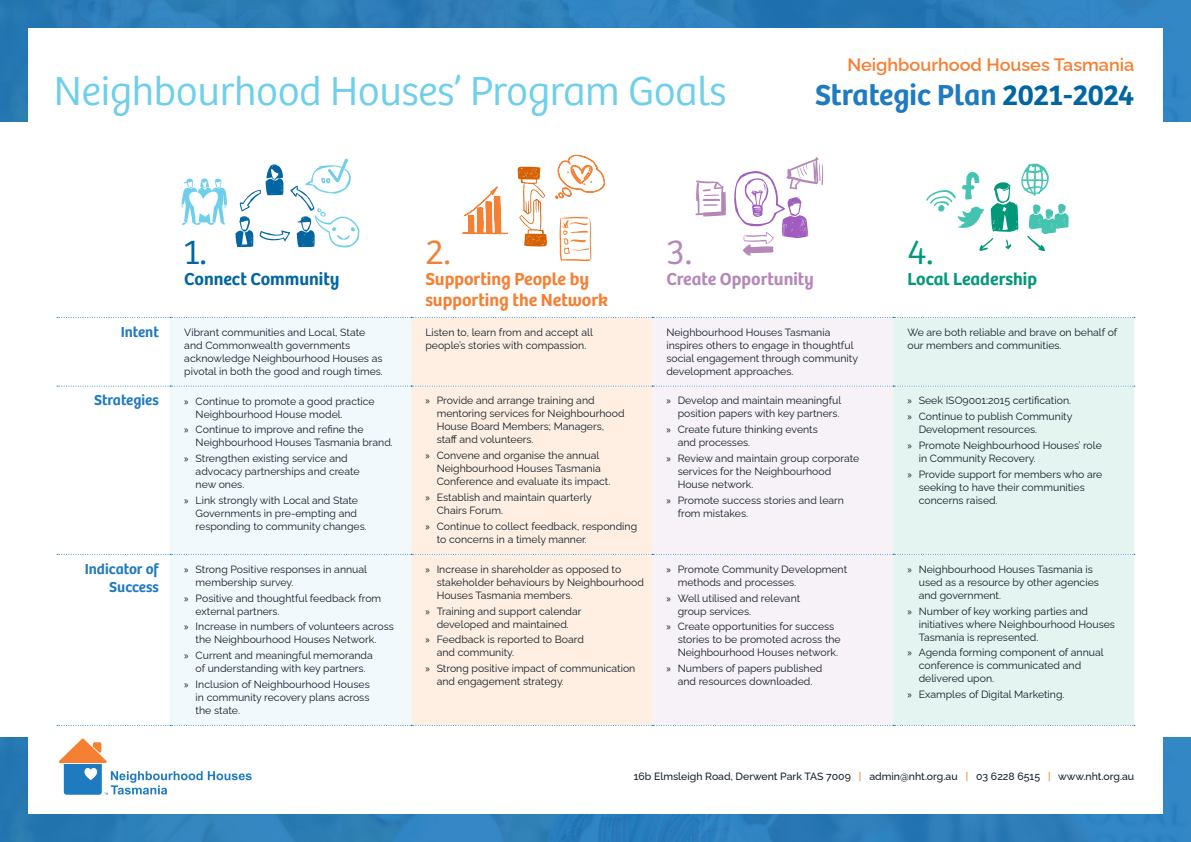
<style>
.page{position:relative;width:1191px;height:842px;background:#fff}
.page>*{position:absolute;margin:0;border:0;box-sizing:border-box;transform-origin:0 0}
.t1{font:300 42px "Bree";letter-spacing:-.01em;color:#6fcfeb}
.t2{font:300 36px "Bree";color:#0065a1}
.t3{font:300 36px "Bree";color:#f57f32}
.t4{font:300 36px "Bree";color:#b487b8}
.t5{font:300 36px "Bree";color:#009878}
.t6{font:600 30px "Bree";letter-spacing:-.005em;color:#1f7bc0}
.t7{font:600 18px/21px "Bree";color:#f57f32}
.t8{font:600 18px "Raleway";color:#f57f32}
.t9{font:600 18px "Bree";color:#b487b8}
.t10{font:600 18px "Bree";color:#0065a1}
.t11{font:600 18px "Bree";color:#009878}
.t12{font:600 15px/18px "Bree";color:#1f7bc0;text-align:right}
.t13{font:10.5px/13px "Raleway";color:#131e29}
.t14{font:500 10.5px "Raleway";color:#131e29}
.s1{color:#0065a1}
.s2{font-family:"Myriad Pro"}
.s3{color:#f57f32}
</style>
<div class="page">
<svg style="left:0;top:0;width:1191px;height:122px;background:#2b7db9"></svg>
<div style="left:0;top:737px;width:1191px;height:105px;background:#2d7fba"></div>
<div style="left:28px;top:28px;width:1134px;height:114px;background:#fff"></div>
<div style="left:28px;top:720px;width:1134px;height:94px;background:#fff"></div>
<svg style="left:59px;top:738px;width:193px;height:57px"></svg>
<div style="left:170px;top:318px;width:241px;height:407px;background:#f1f9fc"></div>
<div style="left:411px;top:318px;width:241px;height:407px;background:#ffefe2"></div>
<div style="left:652px;top:318px;width:241px;height:407px;background:#f7f2f7"></div>
<div style="left:893px;top:318px;width:241px;height:407px;background:#e4f4f0"></div>
<svg style="left:57px;top:317px;width:1077px;height:1px"></svg>
<svg style="left:57px;top:386px;width:1077px;height:1px"></svg>
<svg style="left:57px;top:554px;width:1077px;height:1px"></svg>
<svg style="left:57px;top:725px;width:1077px;height:1px"></svg>
<svg style="left:461px;top:186px;width:47px;height:49px"></svg>
<svg style="left:235px;top:159px;width:124px;height:89px"></svg>
<svg style="left:517px;top:167px;width:30px;height:79px"></svg>
<svg style="left:181px;top:178px;width:46px;height:47px"></svg>
<svg style="left:555px;top:154px;width:50px;height:45px"></svg>
<svg style="left:559px;top:217px;width:32px;height:44px"></svg>
<svg style="left:734px;top:157px;width:89px;height:99px"></svg>
<svg style="left:695px;top:180px;width:31px;height:37px"></svg>
<svg style="left:926px;top:164px;width:143px;height:87px"></svg>
<h1 class="t1" style="left:54px;top:60px;width:674px">Neighbourhood Houses’ Program Goals</h1>
<h3 class="t8" style="left:847px;top:51px;width:288px">Neighbourhood Houses Tasmania</h3>
<h3 class="t6" style="left:815px;top:72px;width:321px">Strategic Plan <span class="s1">2021-2024</span></h3>
<h2 class="t2" style="left:184px;top:226px;width:24px">1.</h2>
<h3 class="t10" style="left:184px;top:265px;width:157px">Connect Community</h3>
<h2 class="t3" style="left:425px;top:226px;width:27px">2.</h2>
<h3 class="t7" style="left:425px;top:267px;width:184px">Supporting People by supporting the Network</h3>
<h2 class="t4" style="left:666px;top:226px;width:27px">3.</h2>
<h3 class="t9" style="left:666px;top:265px;width:149px">Create Opportunity</h3>
<h2 class="t5" style="left:907px;top:226px;width:28px">4.</h2>
<h3 class="t11" style="left:907px;top:265px;width:131px">Local Leadership</h3>
<h3 class="t12" style="left:121px;top:321px;width:40px">Intent</h3>
<p class="t13" style="left:184px;top:324px;width:200px">Vibrant communities and Local, State and Commonwealth governments acknowledge Neighbourhood Houses as pivotal in both the good and rough times.</p>
<p class="t13" style="left:425px;top:324px;width:169px">Listen to, learn from and accept all people’s stories with compassion.</p>
<p class="t13" style="left:666px;top:324px;width:193px">Neighbourhood Houses Tasmania inspires others to engage in thoughtful social engagement through community development approaches.</p>
<p class="t13" style="left:907px;top:324px;width:211px">We are both reliable and brave on behalf of our members and communities.</p>
<h3 class="t12" style="left:94px;top:390px;width:66px">Strategies</h3>
<p class="t13" style="left:196px;top:393px;width:181px;text-indent:-11px"><span class="s2">»</span> Continue to promote a good practice<br>Neighbourhood House model.</p>
<p class="t13" style="left:196px;top:422px;width:199px;text-indent:-11px"><span class="s2">»</span> Continue to improve and refine the<br>Neighbourhood Houses Tasmania brand.</p>
<p class="t13" style="left:196px;top:451px;width:166px;text-indent:-11px"><span class="s2">»</span> Strengthen existing service and advocacy partnerships and create new ones.</p>
<p class="t13" style="left:196px;top:493px;width:173px;text-indent:-11px"><span class="s2">»</span> Link strongly with Local and State<br>Governments in pre-empting and responding to community changes.</p>
<p class="t13" style="left:907px;top:392px;width:167px;line-height:15.8px"><span class="s2">»</span> Seek ISO9001:2015 certification. <span class="s2">»</span> Continue to publish Community</p>
<p class="t13" style="left:907px;top:420px;width:196px;line-height:15.8px;text-indent:11px">Development resources.<br><span class="s2">»</span> Promote Neighbourhood Houses’ role</p>
<p class="t13" style="left:907px;top:449px;width:196px;line-height:15.8px;text-indent:11px">in Community Recovery.<br><span class="s2">»</span> Provide support for members who are</p>
<p class="t13" style="left:918px;top:480px;width:167px">seeking to have their communities concerns raised.</p>
<p class="t13" style="left:666px;top:393px;width:176px;text-align:right"><span class="s2">»</span> Develop and maintain meaningful position papers with key partners.</p>
<p class="t13" style="left:677px;top:422px;width:142px;text-indent:-11px"><span class="s2">»</span> Create future thinking events and processes.</p>
<p class="t13" style="left:677px;top:451px;width:183px;text-indent:-11px"><span class="s2">»</span> Review and maintain group corporate services for the Neighbourhood<br>House network.</p>
<p class="t13" style="left:677px;top:493px;width:168px;text-indent:-11px"><span class="s2">»</span> Promote success stories and learn from mistakes.</p>
<p class="t13" style="left:437px;top:393px;width:189px;text-indent:-11px"><span class="s2">»</span> Provide and arrange training and mentoring services for Neighbourhood<br>House Board Members; Managers, staff and volunteers.</p>
<p class="t13" style="left:437px;top:448px;width:175px;text-indent:-11px"><span class="s2">»</span> Convene and organise the annual<br>Neighbourhood Houses Tasmania<br>Conference and evaluate its impact.</p>
<p class="t13" style="left:437px;top:490px;width:157px;text-indent:-11px"><span class="s2">»</span> Establish and maintain quarterly<br>Chairs Forum.</p>
<p class="t13" style="left:437px;top:519px;width:202px;text-indent:-11px"><span class="s2">»</span> Continue to collect feedback, responding to concerns in a timely manner.</p>
<h3 class="t12" style="left:85px;top:558px;width:76px">Indicator of<br>Success</h3>
<p class="t13" style="left:196px;top:561px;width:173px;text-indent:-11px"><span class="s2">»</span> Strong Positive responses in annual membership survey.</p>
<p class="t13" style="left:196px;top:590px;width:187px;text-indent:-11px"><span class="s2">»</span> Positive and thoughtful feedback from external partners.</p>
<p class="t13" style="left:184px;top:619px;width:211px;text-align:center"><span class="s2">»</span> Increase in numbers of volunteers across the Neighbourhood Houses Network.</p>
<p class="t13" style="left:184px;top:648px;width:190px;text-align:center"><span class="s2">»</span> Current and meaningful memoranda of understanding with key partners.</p>
<p class="t13" style="left:196px;top:677px;width:176px;text-align:justify;text-indent:-11px"><span class="s2">»</span> Inclusion of Neighbourhood Houses in community recovery plans across the state.</p>
<p class="t13" style="left:437px;top:561px;width:209px;text-indent:-11px"><span class="s2">»</span> Increase in shareholder as opposed to stakeholder behaviours by Neighbourhood<br>Houses Tasmania members.</p>
<p class="t13" style="left:425px;top:603px;width:158px;text-align:center"><span class="s2">»</span> Training and support calendar developed and maintained.</p>
<p class="t13" style="left:437px;top:632px;width:149px;text-indent:-11px"><span class="s2">»</span> Feedback is reported to Board and community.</p>
<p class="t13" style="left:437px;top:661px;width:200px;text-indent:-11px"><span class="s2">»</span> Strong positive impact of communication and engagement strategy.</p>
<p class="t13" style="left:677px;top:561px;width:171px;text-indent:-11px"><span class="s2">»</span> Promote Community Development methods and processes.</p>
<p class="t13" style="left:677px;top:590px;width:124px;text-indent:-11px"><span class="s2">»</span> Well utilised and relevant group services.</p>
<p class="t13" style="left:677px;top:619px;width:165px;text-indent:-11px"><span class="s2">»</span> Create opportunities for success stories to be promoted across the<br>Neighbourhood Houses network.</p>
<p class="t13" style="left:666px;top:661px;width:157px;text-align:center"><span class="s2">»</span> Numbers of papers published and resources downloaded.</p>
<p class="t13" style="left:918px;top:561px;width:182px;text-indent:-11px"><span class="s2">»</span> Neighbourhood Houses Tasmania is used as a resource by other agencies and government.</p>
<p class="t13" style="left:918px;top:603px;width:198px;text-indent:-11px"><span class="s2">»</span> Number of key working parties and initiatives where Neighbourhood Houses<br>Tasmania is represented.</p>
<p class="t13" style="left:918px;top:645px;width:186px;text-indent:-11px"><span class="s2">»</span> Agenda forming component of annual conference is communicated and delivered upon.</p>
<p class="t13" style="left:907px;top:687px;width:159px"><span class="s2">»</span> Examples of Digital Marketing.</p>
<p class="t14" style="left:634px;top:768px;width:502px">16b Elmsleigh Road, Derwent Park TAS 7009 <span class="s3">|</span> admin@nht.org.au <span class="s3">|</span> 03 6228 6515 <span class="s3">|</span> www.nht.org.au</p>
</div>
